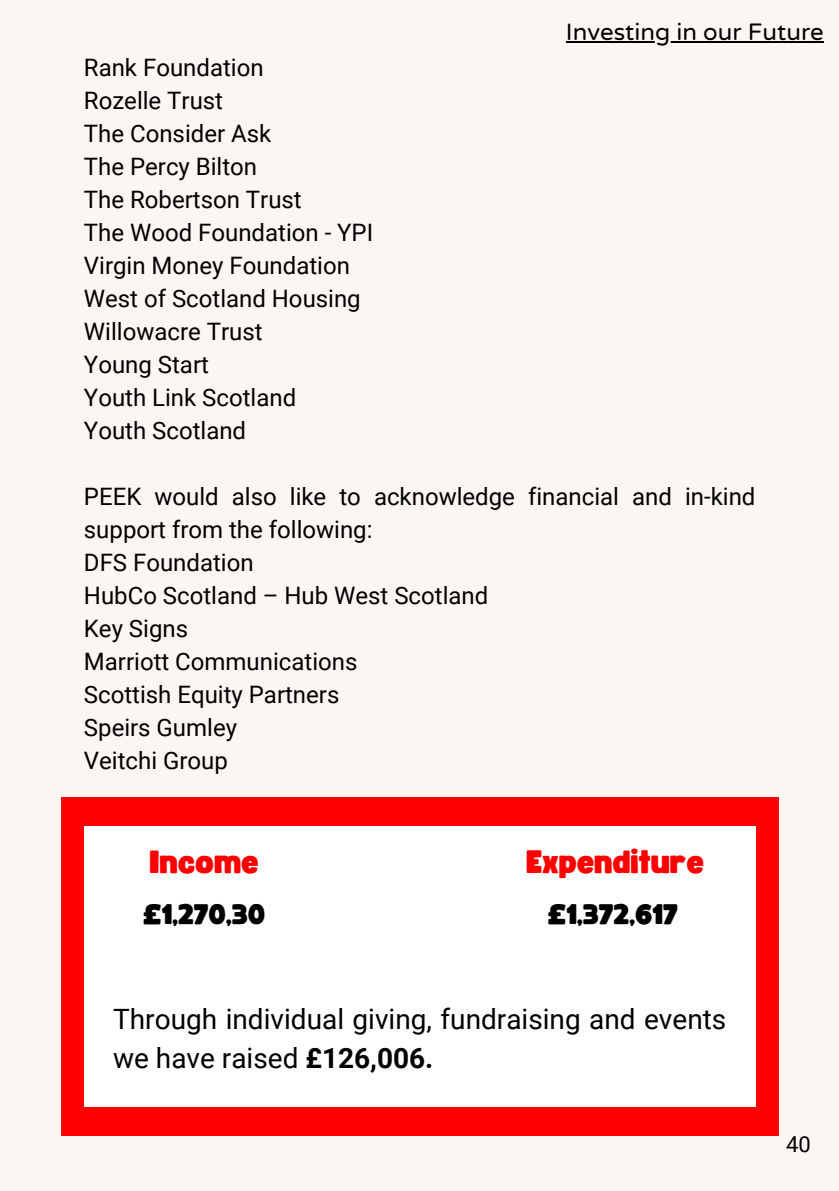
<style>
.page{position:relative;width:839px;height:1191px;background:#fff}
.page>*{position:absolute;margin:0;border:0;box-sizing:border-box;transform-origin:0 0}
.t1{font:32px "Funtastic";color:#f00}
.t2{font:28px/39px "Roboto";color:#000}
.t3{font:28px "Funtastic";color:#000}
.t4{font:24px/33px "Roboto";color:#000}
.t5{font:24px "Varela Round";color:#000}
.t6{font:22px "Roboto";color:#000}
.s1{font-weight:700}
</style>
<div class="page">
<div style="left:0;top:0;width:838px;height:1191px;background:#fbf6f3"></div>
<div style="left:61px;top:797px;width:717px;height:339px;background:#f00"></div>
<div style="left:84px;top:826px;width:671px;height:281px;background:#fff"></div>
<hr style="left:566px;top:42px;width:257px;height:1px;background:#000">
<p class="t4" style="left:84px;top:51px;width:291px">Rank Foundation<br>Rozelle Trust<br>The Consider Ask<br>The Percy Bilton<br>The Robertson Trust<br>The Wood Foundation - YPI<br>Virgin Money Foundation<br>West of Scotland Housing<br>Willowacre Trust<br>Young Start<br>Youth Link Scotland<br>Youth Scotland</p>
<p class="t5" style="left:566px;top:18px;width:259px">Investing in our Future</p>
<p class="t4" style="left:84px;top:480px;width:673px">PEEK would also like to acknowledge financial and in-kind support from the following:<br>DFS Foundation<br>HubCo Scotland – Hub West Scotland<br>Key Signs<br>Marriott Communications<br>Scottish Equity Partners<br>Speirs Gumley<br>Veitchi Group</p>
<h1 class="t1" style="left:150px;top:847px;width:110px">Income</h1>
<h1 class="t1" style="left:527px;top:847px;width:179px">Expenditure</h1>
<p class="t3" style="left:144px;top:902px;width:123px">£1,270,30</p>
<p class="t3" style="left:548px;top:902px;width:131px">£1,372,617</p>
<p class="t2" style="left:113px;top:1000px;width:614px">Through individual giving, fundraising and events we have raised <span class="s1">£126,006.</span></p>
<p class="t6" style="left:786px;top:1132px;width:26px">40</p>
</div>
